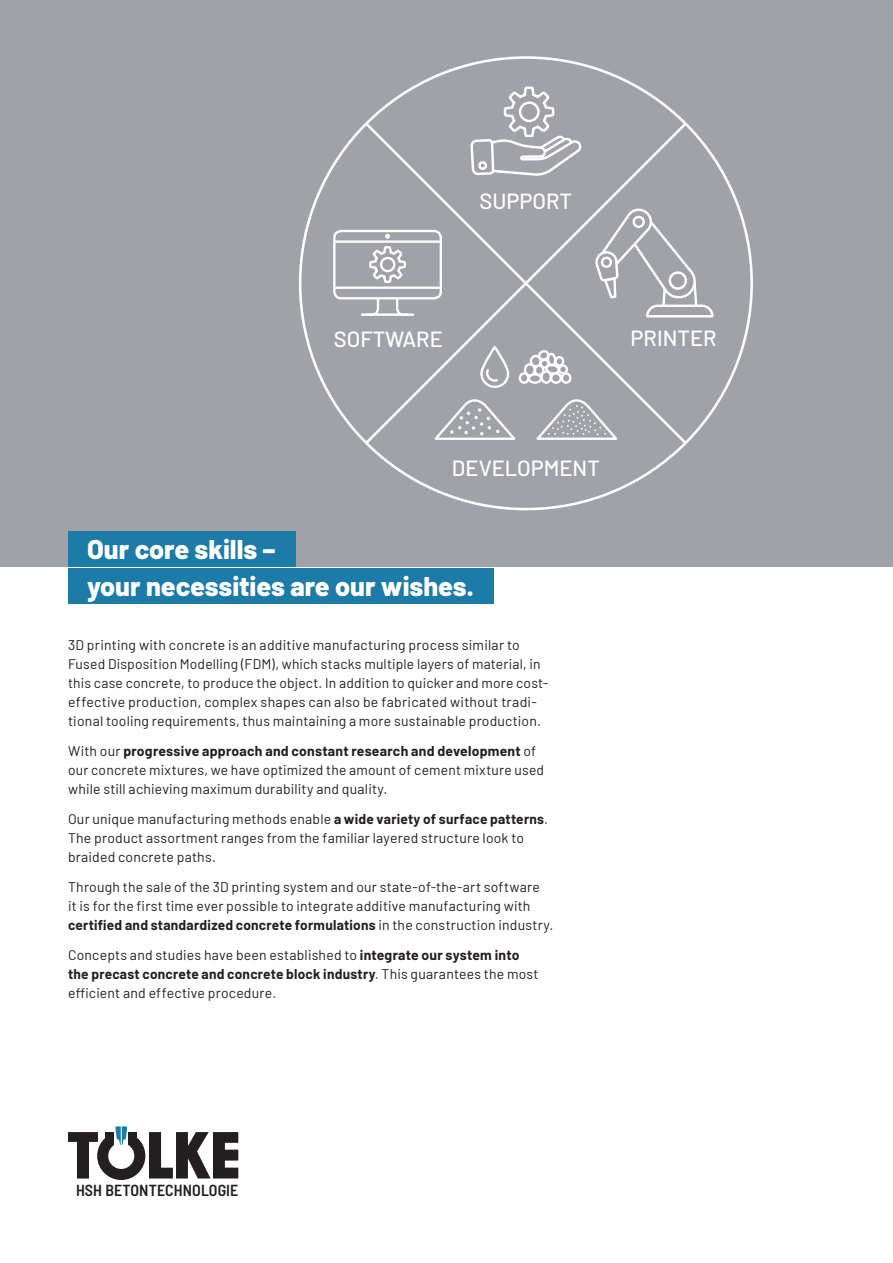
<style>
.page{position:relative;width:893px;height:1263px;background:#fff}
.page>*{position:absolute;margin:0;border:0;box-sizing:border-box;transform-origin:0 0}
.t1{font:800 27px/37.3px "Barlow";color:#fff}
.t2{font:500 21.9px "Barlow";color:#fff}
.t3{font:600 semi-condensed 15.9px "Barlow";letter-spacing:.005em;color:#231f20}
.t4{font:13.95px/19.2px "Barlow";letter-spacing:.015em;color:#231f20}
.s1{font-weight:700}
</style>
<div class="page">
<div style="left:0;top:0;width:893px;height:567px;background:#a0a2a7"></div>
<div style="left:68px;top:531px;width:227px;height:36px;background:#1d7ca7"></div>
<div style="left:68px;top:569px;width:425px;height:35px;background:#1d7ca7"></div>
<svg style="left:503px;top:86px;width:52px;height:34px"></svg>
<svg style="left:689px;top:267px;width:25px;height:51px"></svg>
<div style="left:333px;top:230px;width:109px;height:69px;border:2px solid #fff;border-radius:7px"></div>
<hr style="left:361px;top:313px;width:53px;height:3px;background:#fff">
<hr style="left:334px;top:240px;width:107px;height:3px;background:#fff">
<hr style="left:334px;top:287px;width:107px;height:2px;background:#fff">
<svg style="left:362px;top:120px;width:327px;height:327px"></svg>
<svg style="left:481px;top:347px;width:27px;height:40px"></svg>
<div style="left:480px;top:346px;width:29px;height:42px;border:2px solid #fff;border-radius:13px"></div>
<svg style="left:485px;top:367px;width:15px;height:16px"></svg>
<div style="left:529px;top:374px;width:12px;height:9px;background:#a0a2a7;border-radius:50%"></div>
<div style="left:528px;top:373px;width:14px;height:11px;border:2px solid #fff;border-radius:50%"></div>
<div style="left:542px;top:371px;width:9px;height:12px;background:#a0a2a7;border-radius:50%"></div>
<div style="left:540px;top:370px;width:12px;height:14px;border:2px solid #fff;border-radius:50%"></div>
<svg style="left:538px;top:349px;width:24px;height:27px"></svg>
<div style="left:525px;top:364px;width:10px;height:11px;background:#a0a2a7;border-radius:50%"></div>
<div style="left:524px;top:363px;width:12px;height:14px;border:2px solid #fff;border-radius:50%"></div>
<div style="left:551px;top:373px;width:10px;height:10px;background:#a0a2a7;border-radius:50%"></div>
<div style="left:550px;top:372px;width:12px;height:12px;border:2px solid #fff;border-radius:50%"></div>
<div style="left:531px;top:356px;width:10px;height:10px;background:#a0a2a7;border-radius:50%"></div>
<div style="left:530px;top:355px;width:12px;height:12px;border:2px solid #fff;border-radius:50%"></div>
<div style="left:520px;top:373px;width:8px;height:10px;background:#a0a2a7;border-radius:50%"></div>
<div style="left:519px;top:372px;width:10px;height:12px;border:2px solid #fff;border-radius:50%"></div>
<div style="left:556px;top:357px;width:7px;height:8px;background:#a0a2a7;border-radius:50%"></div>
<div style="left:554px;top:356px;width:10px;height:11px;border:2px solid #fff;border-radius:50%"></div>
<div style="left:562px;top:373px;width:8px;height:10px;background:#a0a2a7;border-radius:50%"></div>
<div style="left:561px;top:372px;width:10px;height:12px;border:2px solid #fff;border-radius:50%"></div>
<div style="left:541px;top:360px;width:7px;height:7px;background:#a0a2a7;border-radius:50%"></div>
<div style="left:539px;top:358px;width:10px;height:11px;border:2px solid #fff;border-radius:50%"></div>
<div style="left:559px;top:365px;width:8px;height:8px;background:#a0a2a7;border-radius:50%"></div>
<div style="left:558px;top:364px;width:10px;height:10px;border:2px solid #fff;border-radius:50%"></div>
<div style="left:535px;top:366px;width:8px;height:9px;background:#a0a2a7;border-radius:50%"></div>
<div style="left:534px;top:364px;width:10px;height:12px;border:2px solid #fff;border-radius:50%"></div>
<svg style="left:532px;top:393px;width:87px;height:49px"></svg>
<svg style="left:431px;top:393px;width:86px;height:49px"></svg>
<svg style="left:68px;top:1126px;width:170px;height:54px"></svg>
<h2 class="t2" style="left:480px;top:185px;width:94px">SUPPORT</h2>
<h2 class="t2" style="left:334px;top:323px;width:110px">SOFTWARE</h2>
<h2 class="t2" style="left:631px;top:322px;width:87px">PRINTER</h2>
<h2 class="t2" style="left:452px;top:452px;width:150px">DEVELOPMENT</h2>
<h1 class="t1" style="left:87px;top:528px;width:388px">Our core skills –<br>your necessities are our wishes.</h1>
<p class="t4" style="left:68px;top:634px;width:482px">3D printing with concrete is an additive manufacturing process similar to Fused Disposition Modelling (FDM), which stacks multiple layers of material, in this case concrete, to produce the object. In addition to quicker and more cost&shy;effective production, complex shapes can also be fabricated without tradi&shy;tional tooling requirements, thus maintaining a more sustainable production.</p>
<p class="t4" style="left:68px;top:740px;width:478px">With our <span class="s1">progressive approach and constant research and development</span> of our concrete mixtures, we have optimized the amount of cement mixture used while still achieving maximum durability and quality.</p>
<p class="t4" style="left:68px;top:808px;width:481px">Our unique manufacturing methods enable <span class="s1">a wide variety of surface patterns</span>.<br>The product assortment ranges from the familiar layered structure look to braided concrete paths.</p>
<p class="t4" style="left:68px;top:876px;width:487px">Through the sale of the 3D printing system and our state-of-the-art software<br>it is for the first time ever possible to integrate additive manufacturing with <span class="s1">certified and standardized concrete formulations</span> in the construction industry.</p>
<p class="t4" style="left:68px;top:944px;width:472px">Concepts and studies have been established to <span class="s1">integrate our system into the precast concrete and concrete block industry</span>. This guarantees the most efficient and effective procedure.</p>
<p class="t3" style="left:76px;top:1180px;width:164px">HSH BETONTECHNOLOGIE</p>
</div>
